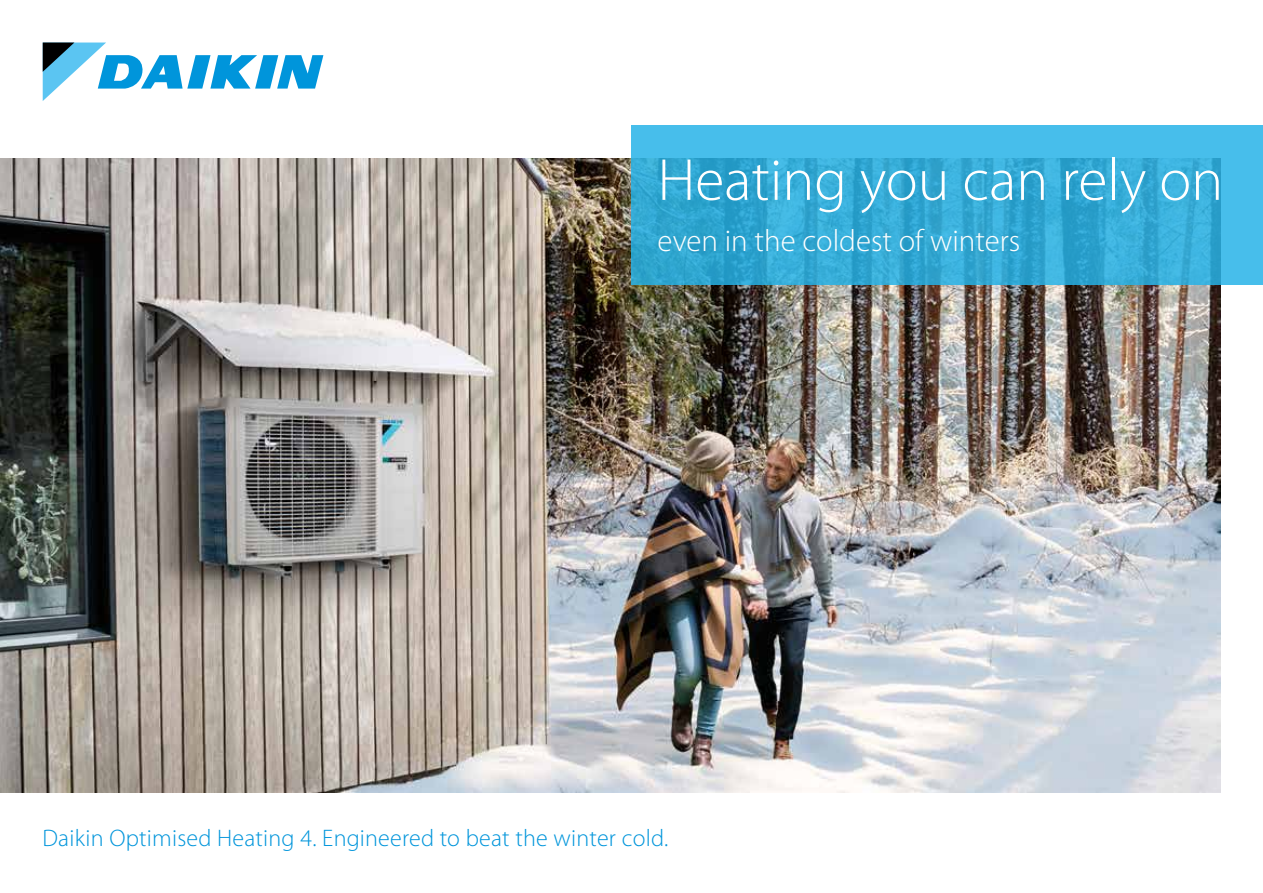
<style>
.page{position:relative;width:1263px;height:893px;background:#fff}
.page>*{position:absolute;margin:0;border:0;box-sizing:border-box;transform-origin:0 0}
.t1{font:300 59.7px "Myriad Pro";color:#fff}
.t2{font:300 30.9px "Myriad Pro";color:#fff}
.t3{font:300 24px "Myriad Pro";letter-spacing:.01em;color:#0095db}
</style>
<div class="page">
<img style="left:0;top:158px;width:1220px;height:634px">
<svg style="left:631px;top:125px;width:632px;height:160px;background:#38aeda"></svg>
<svg style="left:43px;top:43px;width:280px;height:58px"></svg>
<h1 class="t1" style="left:658px;top:147px;width:567px">Heating you can rely on</h1>
<p class="t2" style="left:658px;top:224px;width:364px">even in the coldest of winters</p>
<p class="t3" style="left:43px;top:825px;width:627px">Daikin Optimised Heating 4. Engineered to beat the winter cold.</p>
</div>
